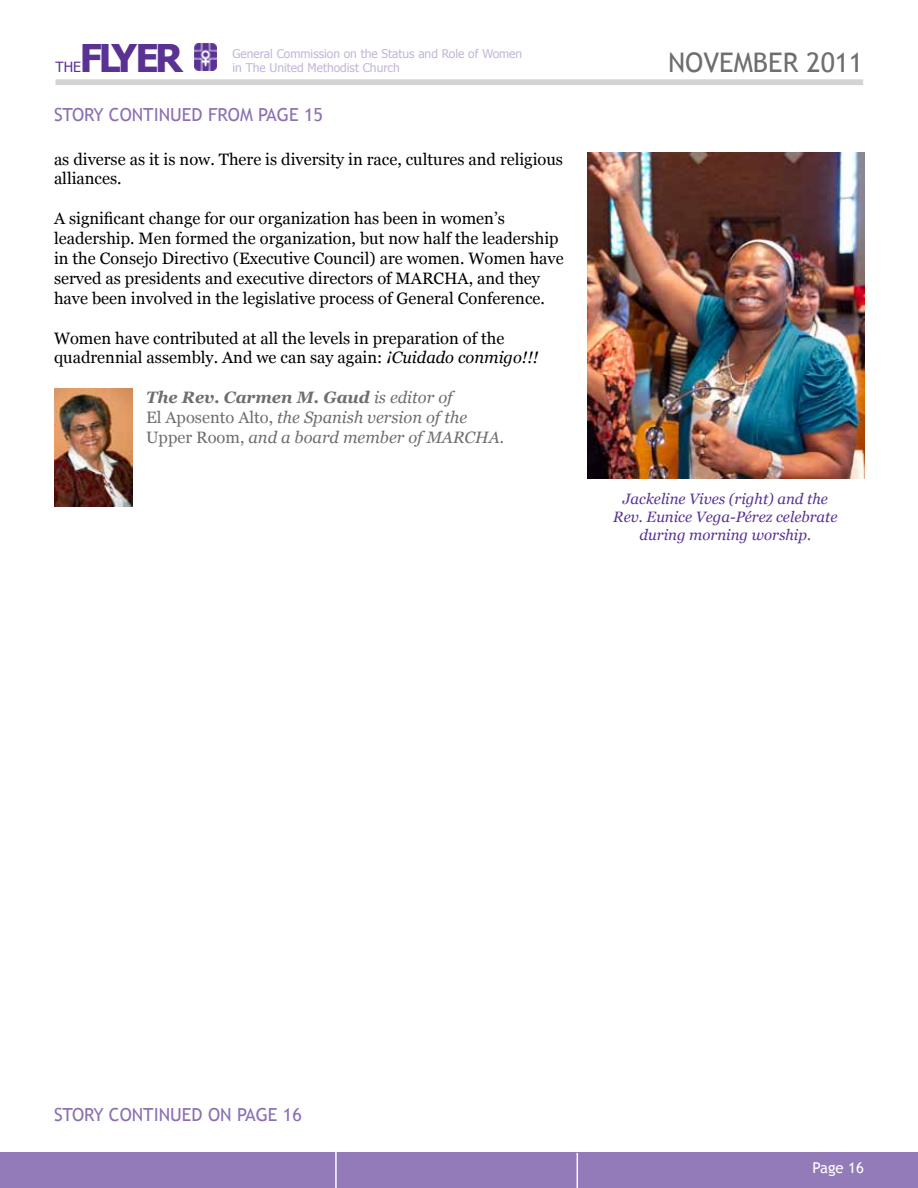
<style>
.page{position:relative;width:918px;height:1188px;background:#fff}
.page>*{position:absolute;margin:0;border:0;box-sizing:border-box;transform-origin:0 0}
.t1{font:700 38.1px "Tahoma";letter-spacing:-.09em;color:#593294}
.t2{font:27px "Trebuchet MS";color:#6d6e71}
.t3{font:18px "Trebuchet MS";color:#8b6fb4}
.t4{font:16.5px/19.8px "Georgia";color:#000}
.t5{font:italic 16.5px/19.8px "Georgia";color:#6d6e71}
.t6{font:italic 15px/18px "Georgia";color:#593294;text-align:center}
.t7{font:15px "Trebuchet MS";color:#fff}
.t8{font:14.1px "Tahoma";color:#593294}
.t9{font:12px/14.4px "Tahoma";color:#c3b5d8}
.s1{font-style:italic}
.s2{font-weight:700}
.s3{font-style:normal}
</style>
<div class="page">
<img style="left:194px;top:43px;width:23px;height:27px">
<div style="left:56px;top:79px;width:807px;height:6px;background:#d1d3d4"></div>
<div style="left:0;top:1153px;width:918px;height:35px;background:#937ab9"></div>
<hr style="left:335px;top:1151px;width:2px;height:37px;background:#fff">
<hr style="left:577px;top:1153px;width:1px;height:35px;background:#fff">
<img style="left:587px;top:152px;width:278px;height:326px">
<img style="left:55px;top:389px;width:78px;height:117px">
<h1 class="t1" style="left:80px;top:34px;width:105px">Flyer</h1>
<p class="t9" style="left:232px;top:46px;width:291px">General Commission on the Status and Role of Women in The United Methodist Church</p>
<h2 class="t2" style="left:668px;top:47px;width:197px">NOVEMBER 2011</h2>
<p class="t8" style="left:56px;top:58px;width:27px">the</p>
<p class="t3" style="left:54px;top:104px;width:271px">STORY CONTINUED FROM PAGE 15</p>
<p class="t4" style="left:54px;top:149px;width:511px">as diverse as it is now. There is diversity in race, cultures and religious alliances.</p>
<p class="t4" style="left:54px;top:209px;width:511px">A significant change for our organization has been in women’s leadership. Men formed the organization, but now half the leadership in the Consejo Directivo (Executive Council) are women. Women have served as presidents and executive directors of MARCHA, and they have been involved in the legislative process of General Conference.</p>
<p class="t4" style="left:54px;top:328px;width:486px">Women have contributed at all the levels in preparation of the quadrennial assembly. And we can say again: <span class="s1">¡Cuidado conmigo!!!</span></p>
<p class="t5" style="left:146px;top:388px;width:360px"><span class="s2">The Rev. Carmen M. Gaud</span> is editor of<br><span class="s3">El Aposento Alto,</span> the Spanish version of the<br><span class="s3">Upper Room,</span> and a board member of MARCHA.</p>
<p class="t6" style="left:613px;top:490px;width:226px">Jackeline Vives (right) and the<br>Rev. Eunice Vega-Pérez celebrate during morning worship.</p>
<p class="t3" style="left:54px;top:1104px;width:249px">STORY CONTINUED ON PAGE 16</p>
<p class="t7" style="left:812px;top:1159px;width:53px">PAGE 16</p>
</div>
